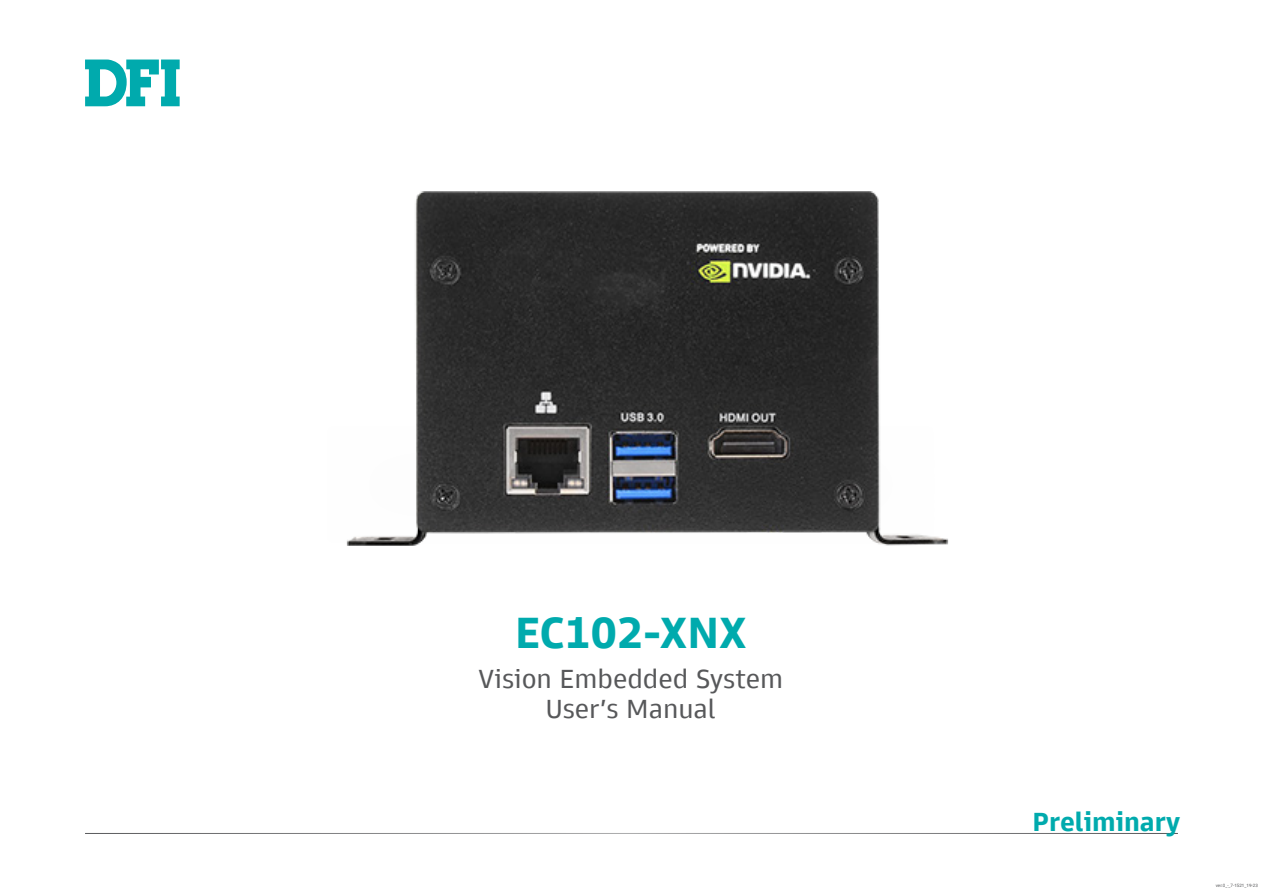
<style>
.page{position:relative;width:1263px;height:893px;background:#fff}
.page>*{position:absolute;margin:0;border:0;box-sizing:border-box;transform-origin:0 0}
.t1{font:700 45px "Goldman Sans";color:#00aaad}
.t2{font:27px "Goldman Sans";color:#57585a}
.t3{font:700 27px "Goldman Sans";color:#00aaad}
.Body_Text{font:4.5px "Roboto";color:#57585a}
</style>
<div class="page">
<svg style="left:85px;top:60px;width:95px;height:46px"></svg>
<hr style="left:85px;top:833px;width:1093px;height:1px;background:#57585a">
<img style="left:346px;top:191px;width:603px;height:355px">
<p class="t1" style="left:515px;top:603px;width:233px">EC102-XNX</p>
<p class="t2" style="left:478px;top:662px;width:307px">Vision Embedded System</p>
<p class="t2" style="left:545px;top:692px;width:172px">User’s Manual</p>
<p class="t3" style="left:1032px;top:805px;width:149px">Preliminary</p>
<p class="Body_Text" style="left:1216px;top:882px;width:44px">ver.0_-_7-1521_19-23</p>
</div>
